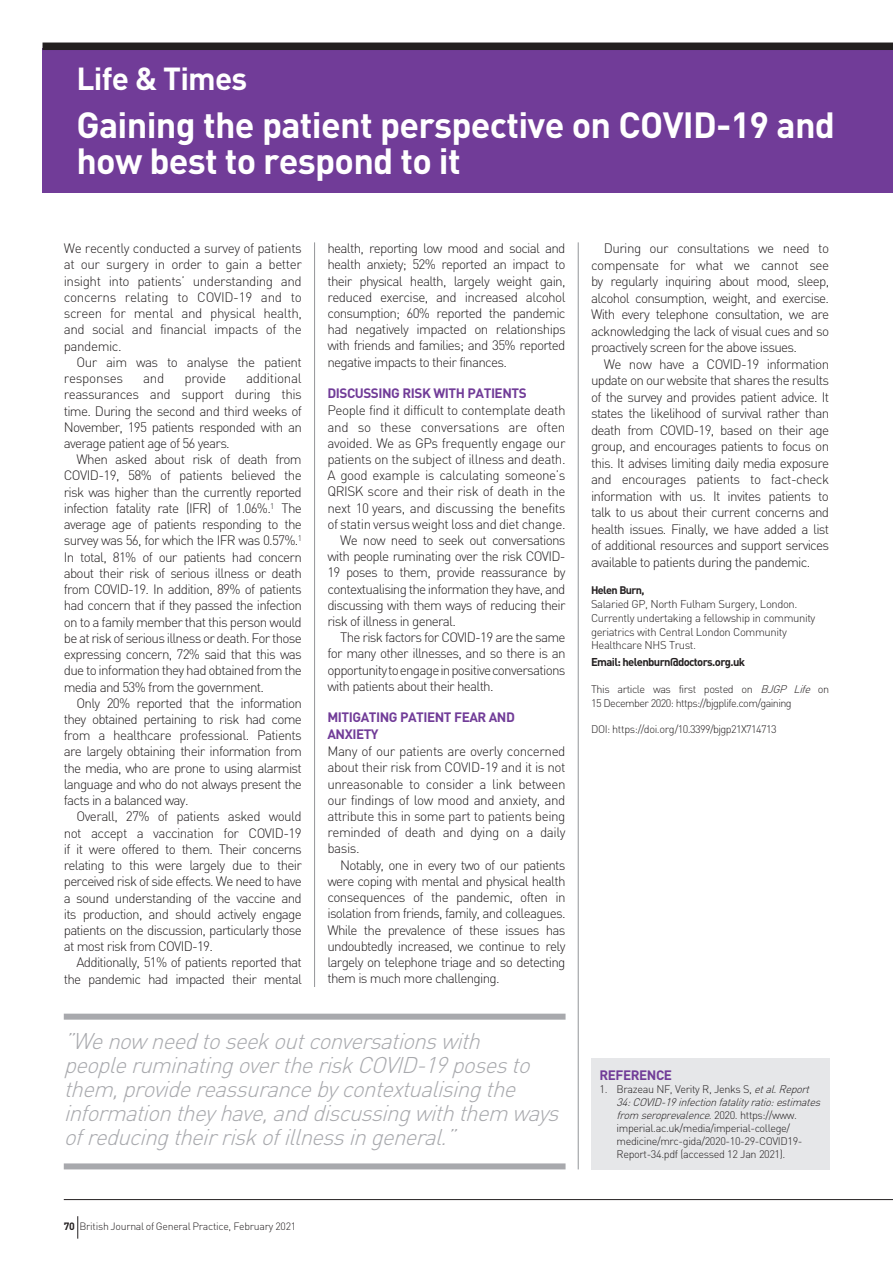
<style>
.page{position:relative;width:893px;height:1263px;background:#fff}
.page>*{position:absolute;margin:0;border:0;box-sizing:border-box;transform-origin:0 0}
.t1{font:700 36px/36px "DIN";letter-spacing:-.02em;color:#fff}
.t2{font:700 31.5px "DIN";letter-spacing:-.025em;color:#fff}
.t3{font:italic 300 22.5px/24px "DIN";color:#a8a9ad}
.t4{font:300 13.5px/16.2px "DIN";letter-spacing:-.055em;color:#231f20;text-align:justify}
.t5{font:300 13.5px "DIN";letter-spacing:-.035em;color:#231f20}
.t6{font:700 13.5px/16.5px "DIN";letter-spacing:-.035em;color:#713c98}
.t7{font:300 13.5px "DIN";letter-spacing:-.025em;color:#231f20}
.t8{font:300 13.5px "DIN";letter-spacing:-.02em;color:#231f20}
.t9{font:300 11.25px/13.8px "DIN";letter-spacing:-.035em;color:#231f20}
.t10{font:700 11.25px "DIN";letter-spacing:-.055em;color:#231f20}
.t11{font:300 10.8px/13px "DIN";letter-spacing:-.035em;color:#231f20}
.t12{font:300 10.8px/13.4px "DIN";letter-spacing:-.055em;color:#231f20}
.t13{font:700 10.8px "DIN";letter-spacing:-.055em;color:#231f20}
.t14{font:300 10.5px "DIN";letter-spacing:-.025em;color:#231f20}
.s1{font-weight:700}
.s2{font-style:italic}
</style>
<div class="page">
<hr style="left:578px;top:242px;width:1px;height:927px;background:#939598">
<hr style="left:314px;top:242px;width:1px;height:745px;background:#939598">
<hr style="left:64px;top:1199px;width:829px;height:1px;background:#231f20">
<svg style="left:77px;top:1216px;width:1px;height:23px"></svg>
<div style="left:43px;top:49px;width:850px;height:144px;background:#713c98"></div>
<div style="left:43px;top:43px;width:850px;height:7px;background:#231f20"></div>
<div style="left:591px;top:1058px;width:238px;height:111px;background:#e6e7e9"></div>
<div style="left:64px;top:1014px;width:502px;height:6px;background:#a8a9ad"></div>
<div style="left:64px;top:1163px;width:502px;height:6px;background:#a8a9ad"></div>
<h2 class="t2" style="left:77px;top:58px;width:172px">Life &amp; Times</h2>
<h1 class="t1" style="left:77px;top:105px;width:760px">Gaining the patient perspective on COVID-19 and how best to respond to it</h1>
<p class="t4" style="left:64px;top:240px;width:240px">We recently conducted a survey of patients at our surgery in order to gain a better insight into patients’ understanding and concerns relating to COVID-19 and to screen for mental and physical health, and social and financial impacts of the pandemic.</p>
<p class="t4" style="left:64px;top:354px;width:240px;text-indent:13px">Our aim was to analyse the patient responses</p>
<p class="t4" style="left:64px;top:370px;width:240px;text-indent:182px">additional reassurances and support during this time. During the second and third weeks of November, 195 patients responded with an average patient age of 56 years.</p>
<p class="t4" style="left:64px;top:451px;width:240px;text-indent:13px">When asked about risk of death from COVID-19, 58% of patients believed the risk was higher than the currently reported infection fatality rate (IFR) of 1.06%.<sup>1</sup> The average age of patients responding to the survey was 56, for which the IFR was 0.57%.<sup>1<br></sup>In total, 81% of our patients had concern about their risk of serious illness or death from COVID-19. In addition, 89% of patients had concern that if they passed the infection on to a family member that this person would be at risk of serious illness or death. For those expressing concern, 72% said that this was due to information they had obtained from the media and 53% from the government.</p>
<p class="t4" style="left:64px;top:695px;width:240px;text-indent:13px">Only 20% reported that the information they obtained pertaining to risk had come from a healthcare professional. Patients are largely obtaining their information from the media, who are prone to using alarmist language and who do not always present the facts in a balanced way.</p>
<p class="t4" style="left:64px;top:808px;width:240px;text-indent:13px">Overall, 27% of patients asked would not accept a vaccination for COVID-19 if it were offered to them. Their concerns relating to this were largely due to their perceived risk of side effects. We need to have a sound understanding of the vaccine and its production, and should actively engage patients on the discussion, particularly those at most risk from COVID-19.</p>
<p class="t4" style="left:64px;top:954px;width:240px;text-align:right">Additionally, 51% of patients reported that the pandemic had impacted their mental</p>
<p class="t4" style="left:143px;top:370px;width:23px">and</p>
<p class="t8" style="left:184px;top:370px;width:43px">provide</p>
<p class="t4" style="left:327px;top:240px;width:240px">health, reporting low mood and social and health anxiety; 52% reported an impact to their physical health, largely weight gain, reduced exercise, and increased alcohol consumption; 60% reported the pandemic had negatively impacted on relationships with friends and families; and 35% reported negative impacts to their finances.</p>
<p class="t6" style="left:327px;top:384px;width:201px">DISCUSSING RISK WITH PATIENTS</p>
<p class="t5" style="left:327px;top:402px;width:240px">People find it difficult to contemplate death</p>
<p class="t7" style="left:327px;top:418px;width:239px">and so these conversations are often</p>
<p class="t5" style="left:327px;top:435px;width:240px">avoided. We as GPs frequently engage our</p>
<p class="t5" style="left:327px;top:451px;width:240px">patients on the subject of illness and death.</p>
<p class="t5" style="left:327px;top:467px;width:240px">A good example is calculating someone’s</p>
<p class="t5" style="left:327px;top:483px;width:240px">QRISK score and their risk of death in the</p>
<p class="t5" style="left:327px;top:499px;width:240px">next 10 years, and discussing the benefits</p>
<p class="t5" style="left:327px;top:516px;width:240px">of statin versus weight loss and diet change.</p>
<p class="t4" style="left:340px;top:532px;width:227px">We now need to seek out conversations</p>
<p class="t4" style="left:327px;top:548px;width:240px">with people ruminating over the risk COVID-</p>
<p class="t4" style="left:327px;top:564px;width:240px">19 poses to them, provide reassurance by</p>
<p class="t4" style="left:327px;top:581px;width:240px">contextualising the information they have, and</p>
<p class="t4" style="left:327px;top:597px;width:240px">discussing with them ways of reducing their</p>
<p class="t4" style="left:327px;top:613px;width:130px">risk of illness in general.</p>
<p class="t4" style="left:340px;top:629px;width:227px">The risk factors for COVID-19 are the same</p>
<p class="t4" style="left:327px;top:645px;width:240px">for many other illnesses, and so there is an</p>
<p class="t4" style="left:327px;top:662px;width:240px">opportunity to engage in positive conversations</p>
<p class="t4" style="left:327px;top:678px;width:168px">with patients about their health.</p>
<p class="t6" style="left:327px;top:708px;width:189px">MITIGATING PATIENT FEAR AND<br>ANXIETY</p>
<p class="t4" style="left:327px;top:743px;width:240px">Many of our patients are overly concerned about their risk from COVID-19 and it is not unreasonable to consider a link between our findings of low mood and anxiety, and attribute this in some part to patients being reminded of death and dying on a daily basis.</p>
<p class="t4" style="left:327px;top:856px;width:240px;text-indent:13px">Notably, one in every two of our patients were coping with mental and physical health consequences of the pandemic, often in isolation from friends, family, and colleagues.<br>While the prevalence of these issues has undoubtedly increased, we continue to rely largely on telephone triage and so detecting them is much more challenging.</p>
<p class="t3" style="left:64px;top:1028px;width:503px">”Wenow needtoseekoutconversationswith peopleruminatingovertheriskCOVID-19posesto them,providereassurancebycontextualisingthe informationtheyhave,anddiscussingwiththem ways ofreducingtheirriskofillnessingeneral.”</p>
<p class="t14" style="left:64px;top:1219px;width:234px"><span class="s1">70</span> British Journal of General Practice, February 2021</p>
<p class="t4" style="left:591px;top:240px;width:240px;text-indent:13px">During our consultations we need to compensate for what we cannot see by regularly inquiring about mood, sleep, alcohol consumption, weight, and exercise.<br>With every telephone consultation, we are acknowledging the lack of visual cues and so proactively screen for the above issues.</p>
<p class="t4" style="left:591px;top:355px;width:240px;text-indent:13px">We now have a COVID-19 information update on our website that shares the results of the survey and provides patient advice. It states the likelihood of survival rather than death from COVID-19, based on their age group, and encourages patients to focus on this. It advises limiting daily media exposure and encourages patients to fact-check information with us. It invites patients to talk to us about their current concerns and health issues. Finally, we have added a list of additional resources and support services available to patients during the pandemic.</p>
<p class="t13" style="left:591px;top:583px;width:55px">Helen Burn,</p>
<p class="t9" style="left:591px;top:597px;width:226px">Salaried GP, North Fulham Surgery, London.<br>Currently undertaking a fellowship in community geriatrics with Central London Community Healthcare NHS Trust.</p>
<p class="t10" style="left:591px;top:655px;width:156px">Email: helenburn@doctors.org.uk</p>
<p class="t12" style="left:591px;top:683px;width:240px">This article was first posted on <span class="s2">BJGP Life</span> on<br>15 December 2020: https://bjgplife.com/gaining</p>
<p class="t12" style="left:591px;top:723px;width:187px">DOI: https://doi.org/10.3399/bjgp21X714713</p>
<p class="t6" style="left:600px;top:1066px;width:74px">REFERENCE</p>
<p class="t11" style="left:617px;top:1083px;width:208px;text-indent:-17px">1. Brazeau NF, Verity R, Jenks S, <span class="s2">etal.Report 34:COVID-19infectionfatalityratio:estimates from seroprevalence</span>. 2 0 2 0 . h t t p s : //www . imperial.ac.uk/media/imperial-college/ medicine/mrc-gida/2020-10-29-COVID19- Report-34.pdf (accessed 12 Jan 2021).</p>
</div>
